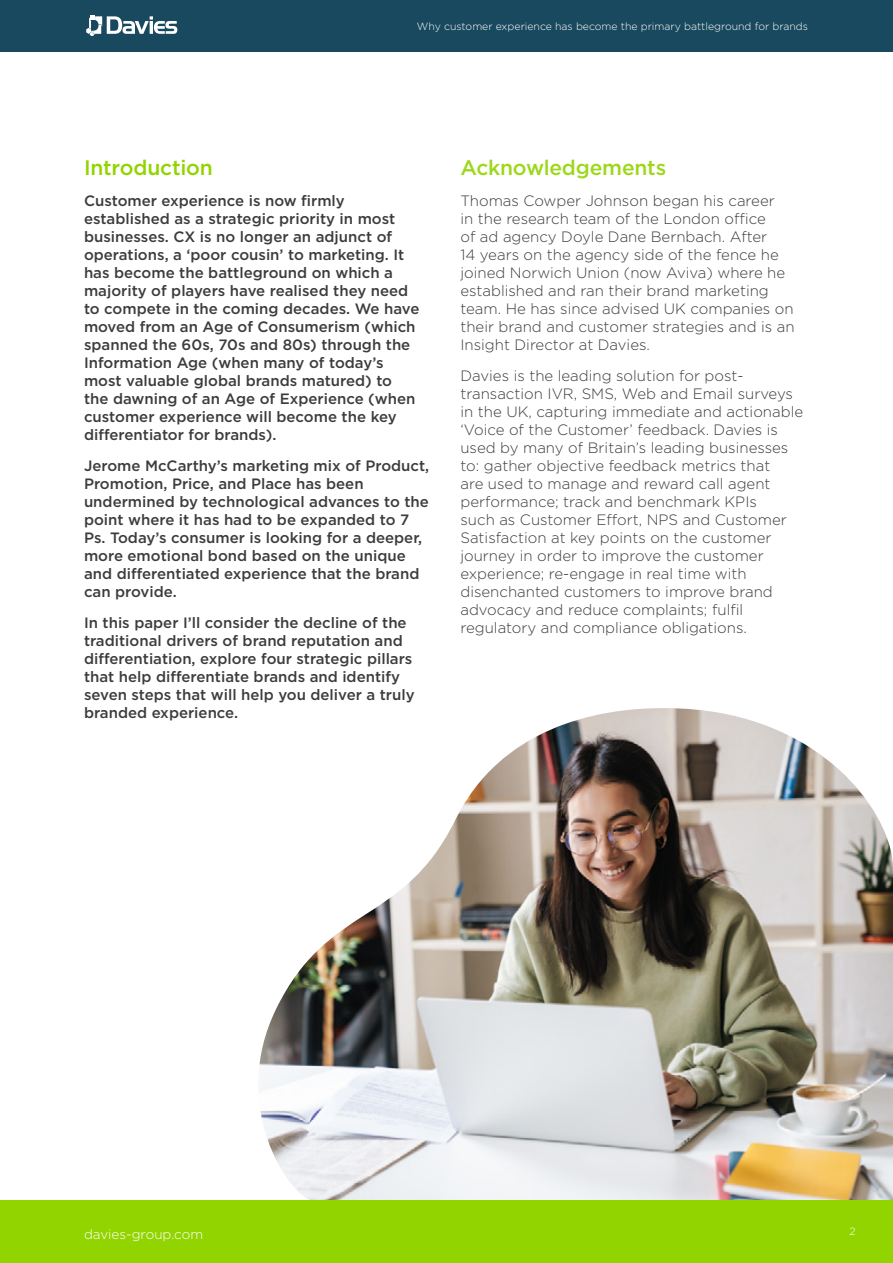
<style>
.page{position:relative;width:893px;height:1263px;background:#fff}
.page>*{position:absolute;margin:0;border:0;box-sizing:border-box;transform-origin:0 0}
.t1{font:500 21px "Gotham";letter-spacing:-.01em;color:#9dd81a}
.t2{font:500 21px "Gotham";letter-spacing:-.01em;color:#92d400}
.t3{font:500 15px/18px "Gotham";color:#3c3c3b}
.t4{font:300 15px/18px "Gotham";color:#3c3c3b}
.t5{font:300 13.5px "Gotham";color:#fff}
.t6{font:300 10.5px "Gotham";color:#fff}
</style>
<div class="page">
<div style="left:0;top:0;width:893px;height:51px;background:#19495e"></div>
<svg style="left:86px;top:15px;width:91px;height:21px"></svg>
<img style="left:259px;top:708px;width:634px;height:492px">
<div style="left:0;top:1200px;width:893px;height:63px;background:#92d400"></div>
<p class="t6" style="left:417px;top:20px;width:392px">Why customer experience has become the primary battleground for brands</p>
<h1 class="t2" style="left:84px;top:154px;width:130px">Introduction</h1>
<p class="t3" style="left:84px;top:191px;width:337px">Customer experience is now firmly established as a strategic priority in most businesses. CX is no longer an adjunct of operations, a ‘poor cousin’ to marketing. It has become the battleground on which a majority of players have realised they need to compete in the coming decades. We have moved from an Age of Consumerism (which spanned the 60s, 70s and 80s) through the Information Age (when many of today’s most valuable global brands matured) to the dawning of an Age of Experience (when customer experience will become the key differentiator for brands).</p>
<p class="t3" style="left:84px;top:456px;width:347px">Jerome McCarthy’s marketing mix of Product, Promotion, Price, and Place has been undermined by technological advances to the point where it has had to be expanded to 7<br>Ps. Today’s consumer is looking for a deeper, more emotional bond based on the unique and differentiated experience that the brand can provide.</p>
<p class="t3" style="left:84px;top:613px;width:332px">In this paper I’ll consider the decline of the traditional drivers of brand reputation and differentiation, explore four strategic pillars that help differentiate brands and identify seven steps that will help you deliver a truly branded experience.</p>
<h1 class="t1" style="left:460px;top:154px;width:207px">Acknowledgements</h1>
<p class="t4" style="left:460px;top:191px;width:336px">Thomas Cowper Johnson began his career<br>in the research team of the London office<br>of ad agency Doyle Dane Bernbach. After<br>14 years on the agency side of the fence he joined Norwich Union (now Aviva) where he established and ran their brand marketing team. He has since advised UK companies on their brand and customer strategies and is an Insight Director at Davies.</p>
<p class="t4" style="left:460px;top:366px;width:344px">Davies is the leading solution for post&shy;transaction IVR, SMS, Web and Email surveys in the UK, capturing immediate and actionable ‘Voice of the Customer’ feedback. Davies is used by many of Britain’s leading businesses to: gather objective feedback metrics that<br>are used to manage and reward call agent performance; track and benchmark KPIs<br>such as Customer Effort, NPS and Customer Satisfaction at key points on the customer journey in order to improve the customer experience; re-engage in real time with disenchanted customers to improve brand advocacy and reduce complaints; fulfil regulatory and compliance obligations.</p>
<p class="t5" style="left:84px;top:1225px;width:121px">davies-group.com</p>
<p class="t6" style="left:849px;top:1225px;width:8px">2</p>
</div>
